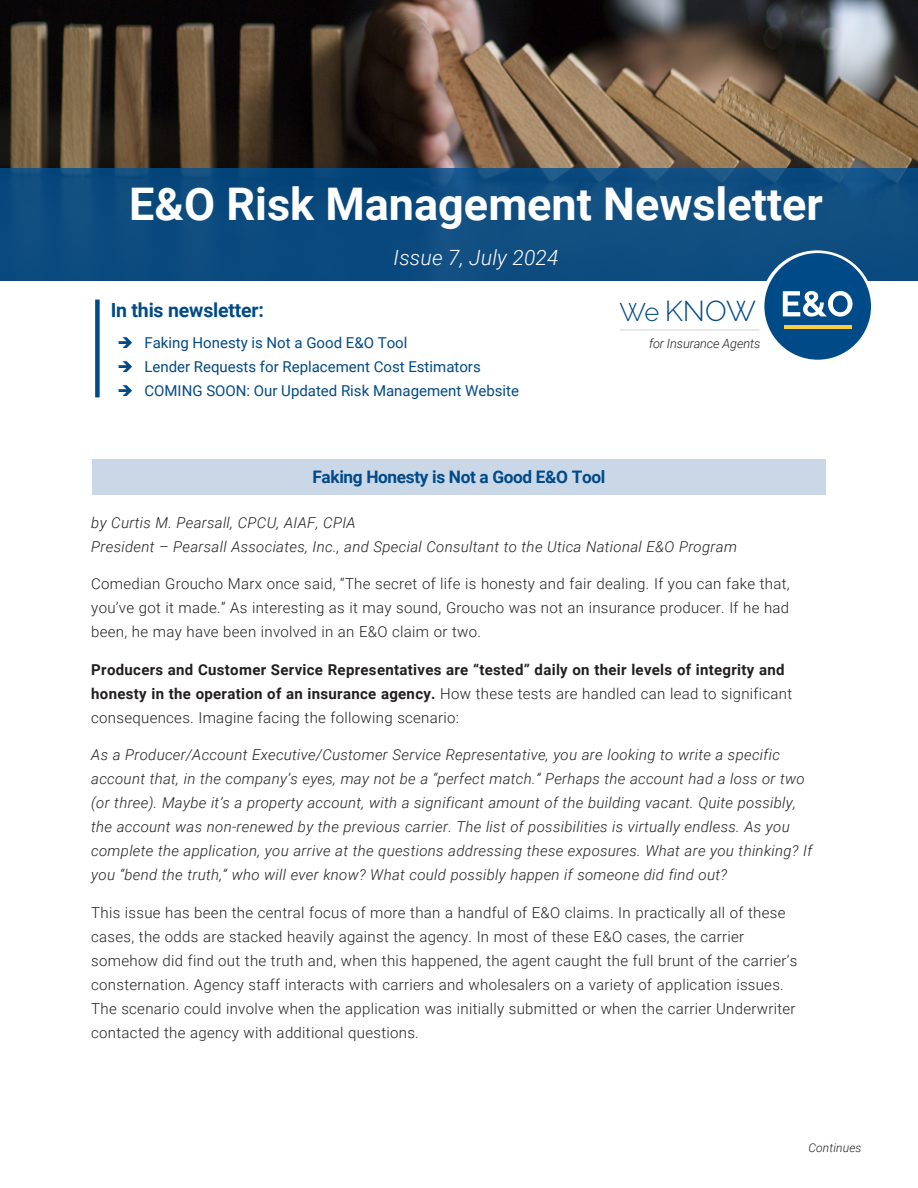
<style>
.page{position:relative;width:918px;height:1188px;background:#fff}
.page>*{position:absolute;margin:0;border:0;box-sizing:border-box;transform-origin:0 0}
.t1{font:700 45px "Roboto";color:#fff}
.t2{font:300 28.65px "Raleway";color:#004a87}
.t3{font:italic 300 21px "Roboto";letter-spacing:.01em;color:#fff}
.t4{font:700 19.5px "Roboto";letter-spacing:-.01em;color:#004a87}
.t5{font:700 17.25px "Roboto";letter-spacing:-.02em;color:#004a87}
.t6{font:300 15px/24px "Roboto";letter-spacing:.02em;color:#231f20;text-align:justify}
.t7{font:italic 300 15px/24px "Roboto";letter-spacing:.02em;color:#231f20}
.t8{font:700 15px/24px "Roboto";letter-spacing:.02em;color:#231f20}
.t9{font:15px "Roboto";color:#004a87}
.t10{font:italic 300 12.75px "Roboto";letter-spacing:-.01em;color:#231f20}
.t11{font:italic 300 12px "Roboto";letter-spacing:.01em;color:#231f20}
.s1{font-size:25.5px}
.s2{font-weight:300}
</style>
<div class="page">
<div style="left:92px;top:459px;width:734px;height:36px;background:#cad7e7"></div>
<img style="left:0;top:0;width:918px;height:168px">
<div style="left:0;top:168px;width:918px;height:113px;background:#0e4c7f"></div>
<svg style="left:760px;top:250px;width:114px;height:113px"></svg>
<div style="left:764px;top:253px;width:107px;height:107px;background:#004a87;border-radius:50%"></div>
<svg style="left:783px;top:291px;width:70px;height:26px"></svg>
<hr style="left:784px;top:325px;width:67px;height:4px;background:#ffcd41">
<hr style="left:619px;top:330px;width:140px;height:1px;background:#d1d2d4">
<div style="left:95px;top:300px;width:5px;height:97px;background:#004a87"></div>
<p class="t1" style="left:129px;top:172px;width:695px">E&amp;O Risk Management Newsletter</p>
<p class="t3" style="left:394px;top:243px;width:166px">Issue 7, July 2024</p>
<p class="t4" style="left:111px;top:296px;width:155px">In this newsletter:</p>
<p class="t9" style="left:144px;top:332px;width:264px">Faking Honesty is Not a Good E&amp;O Tool</p>
<p class="t9" style="left:144px;top:356px;width:338px">Lender Requests for Replacement Cost Estimators</p>
<p class="t9" style="left:144px;top:380px;width:376px">COMING SOON: Our Updated Risk Management Website</p>
<p class="t2" style="left:619px;top:294px;width:138px"><span class="s1">We</span> KNOW</p>
<p class="t10" style="left:649px;top:334px;width:113px">for Insurance Agents</p>
<p class="t5" style="left:312px;top:465px;width:294px">Faking Honesty is Not a Good E&amp;O Tool</p>
<p class="t7" style="left:91px;top:510px;width:266px">by Curtis M. Pearsall, CPCU, AIAF, CPIA</p>
<p class="t7" style="left:91px;top:534px;width:647px">President – Pearsall Associates, Inc., and Special Consultant to the Utica National E&amp;O Program</p>
<p class="t6" style="left:91px;top:571px;width:700px">Comedian Groucho Marx once said, “The secret of life is honesty and fair dealing. If you can fake that, you’ve got it made.” As interesting as it may sound, Groucho was not an insurance producer. If he had been, he may have been involved in an E&amp;O claim or two.</p>
<p class="t8" style="left:91px;top:657px;width:702px">Producers and Customer Service Representatives are “tested” daily on their levels of integrity and honesty in the operation of an insurance agency. <span class="s2">How these tests are handled can lead to significant consequences. Imagine facing the following scenario:</span></p>
<p class="t7" style="left:91px;top:742px;width:723px">As a Producer/Account Executive/Customer Service Representative, you are looking to write a specific account that, in the company’s eyes, may not be a “perfect match.” Perhaps the account had a loss or two (or three). Maybe it’s a property account, with a significant amount of the building vacant. Quite possibly, the account was non-renewed by the previous carrier. The list of possibilities is virtually endless. As you complete the application, you arrive at the questions addressing these exposures. What are you thinking? If you “bend the truth,” who will ever know? What could possibly happen if someone did find out?</p>
<p class="t6" style="left:91px;top:900px;width:708px;text-align:left">This issue has been the central focus of more than a handful of E&amp;O claims. In practically all of these cases, the odds are stacked heavily against the agency. In most of these E&amp;O cases, the carrier somehow did find out the truth and, when this happened, the agent caught the full brunt of the carrier’s consternation. Agency staff interacts with carriers and wholesalers on a variety of application issues.<br>The scenario could involve when the application was initially submitted or when the carrier Underwriter contacted the agency with additional questions.</p>
<p class="t11" style="left:808px;top:1139px;width:55px">Continues</p>
</div>
